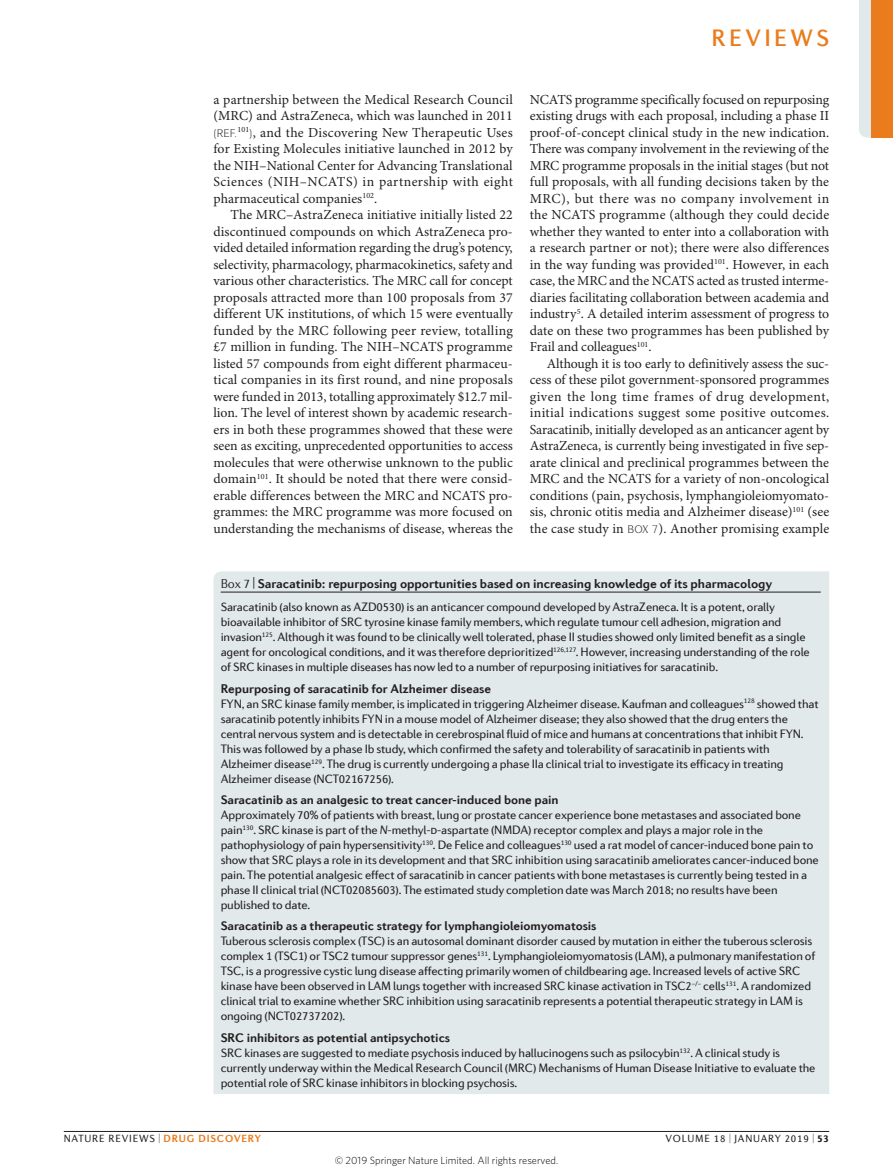
<style>
.page{position:relative;width:893px;height:1174px;background:#fff}
.page>*{position:absolute;margin:0;border:0;box-sizing:border-box;transform-origin:0 0}
.t1{font:500 24px "Diverda Sans Com";letter-spacing:.14em;color:#ea7c1d}
.Body_text{font:13.8px/16.5px "Minion Pro";letter-spacing:.005em;color:#231f20;text-align:justify}
.Body_text-2{font:13.8px "Minion Pro";letter-spacing:.03em;color:#231f20}
.Box_title{font:700 13.05px "Diverda Sans Com";letter-spacing:-.005em;color:#231f20}
.Box_subhead_1{font:700 12.75px "Diverda Sans Com";letter-spacing:-.005em;color:#231f20}
.Box_first{font:12.3px/15px "Diverda Sans Com";letter-spacing:-.015em;color:#231f20}
.t2{font:10.5px "Diverda Sans Com";letter-spacing:.075em;color:#231f20}
.t3{font:300 10.5px "Whitney";color:#000}
.s1{font-weight:300}
.s2{font-family:"Diverda Sans Com Regular 2"}
.s3{font-style:italic}
.s4{font-weight:700;color:#ea7c1d}
.s5{font-weight:900}
</style>
<div class="page">
<hr style="left:64px;top:1131px;width:765px;height:1px;background:#231f20">
<div style="left:213px;top:571px;width:616px;height:523px;background:#e1e9ea"></div>
<hr style="left:221px;top:592px;width:600px;height:1px;background:#231f20">
<svg style="left:859px;top:0;width:13px;height:138px;background:#e2e0da"></svg>
<div style="left:872px;top:0;width:21px;height:138px;background:#ea7c1d"></div>
<h1 class="t1" style="left:711px;top:24px;width:119px">REVIEWS</h1>
<p class="Body_text" style="left:213px;top:92px;width:301px">a partnership between the Medical Research Council</p>
<p class="Body_text" style="left:213px;top:108px;width:301px">(MRC) and AstraZeneca, which was launched in 2011</p>
<p class="Body_text" style="left:237px;top:125px;width:277px"><sup>101</sup> , and the Discovering New Therapeutic Uses</p>
<p class="Body_text" style="left:213px;top:141px;width:301px">for Existing Molecules initiative launched in 2012 by</p>
<p class="Body_text" style="left:213px;top:158px;width:301px">the NIH–National Center for Advancing Translational</p>
<p class="Body_text-2" style="left:213px;top:174px;width:301px">Sciences (NIH–NCATS) in partnership with eight</p>
<p class="Body_text" style="left:213px;top:191px;width:165px">pharmaceutical companies<sup>102</sup>.</p>
<p class="Body_text" style="left:213px;top:207px;width:301px;text-indent:17px">The MRC–AstraZeneca initiative initially listed 22 discontinued compounds on which AstraZeneca pro‑ vided detailed information regarding the drug’s potency, selectivity, pharmacology, pharmacokinetics, safety and various other characteristics. The MRC call for concept proposals attracted more than 100 proposals from 37 different UK institutions, of which 15 were eventually funded by the MRC following peer review, totalling £7 million in funding. The NIH–NCATS programme listed 57 compounds from eight different pharmaceu‑ tical companies in its first round, and nine proposals were funded in 2013, totalling approximately $12.7 mil‑ lion. The level of interest shown by academic research‑ ers in both these programmes showed that these were seen as exciting, unprecedented opportunities to access molecules that were otherwise unknown to the public domain<sup>101</sup>. It should be noted that there were consid‑ erable differences between the MRC and NCATS pro‑ grammes: the MRC programme was more focused on understanding the mechanisms of disease, whereas the</p>
<p class="Body_text" style="left:530px;top:92px;width:301px">NCATS programme specifically focused on repurposing existing drugs with each proposal, including a phase II proof-of-concept clinical study in the new indication.<br>There was company involvement in the reviewing of the MRC programme proposals in the initial stages (but not full proposals, with all funding decisions taken by the MRC), but there was no company involvement in the NCATS programme (although they could decide whether they wanted to enter into a collaboration with a research partner or not); there were also differences in the way funding was provided<sup>101</sup>. However, in each case, the MRC and the NCATS acted as trusted interme‑ diaries facilitating collaboration between academia and industry<sup>5</sup>. A detailed interim assessment of progress to date on these two programmes has been published by Frail and colleagues<sup>101</sup>.</p>
<p class="Body_text" style="left:530px;top:356px;width:301px;text-indent:17px">Although it is too early to definitively assess the suc‑ cess of these pilot government-sponsored programmes given the long time frames of drug development, initial indications suggest some positive outcomes.<br>Saracatinib, initially developed as an anticancer agent by AstraZeneca, is currently being investigated in five sep‑ arate clinical and preclinical programmes between the MRC and the NCATS for a variety of non-oncological conditions (pain, psychosis, lymphangioleiomyomato‑ sis, chronic otitis media and Alzheimer disease)<sup>101</sup> (see the case study in</p>
<p class="Body_text" style="left:658px;top:521px;width:172px">). Another promising example</p>
<p class="Box_title" style="left:221px;top:575px;width:553px"><span class="s1">Box 7 |</span> Saracatinib: repurposing opportunities based on increasing knowledge of its pharmacology</p>
<p class="Box_first" style="left:221px;top:599px;width:591px">Saracatinib (also known as AZD0530) is an anticancer compound developed by AstraZeneca. It is a potent, orally bioavailable inhibitor of SRC tyrosine kinase family members, which regulate tumour cell adhesion, migration and invasion<sup>125</sup><span class="s2">. Although it was found to be clinically well tolerated, phase II studies showed only limited benefit as a single </span>agent for oncological conditions, and it was therefore deprioritized<sup>126,127</sup>. However, increasing understanding of the role of SRC kinases in multiple diseases has now led to a number of repurposing initiatives for saracatinib.</p>
<p class="Box_subhead_1" style="left:221px;top:680px;width:272px">Repurposing of saracatinib for Alzheimer disease</p>
<p class="Box_first" style="left:221px;top:696px;width:600px">FYN, an SRC kinase family member, is implicated in triggering Alzheimer disease. Kaufman and colleagues<sup>128</sup> showed that saracatinib potently inhibits FYN in a mouse model of Alzheimer disease; they also showed that the drug enters the central nervous system and is detectable in cerebrospinal fluid of mice and humans at concentrations that inhibit FYN.<br><span class="s2">This was followed by a phase Ib study, which confirmed the safety and tolerability of saracatinib in patients with </span>Alzheimer disease<sup>129</sup><span class="s2">. The drug is currently undergoing a phase IIa clinical trial to investigate its efficacy in treating </span>Alzheimer disease (NCT02167256).</p>
<p class="Box_subhead_1" style="left:221px;top:792px;width:339px">Saracatinib as an analgesic to treat cancer-induced bone pain</p>
<p class="Box_first" style="left:221px;top:807px;width:600px">Approximately 70% of patients with breast, lung or prostate cancer experience bone metastases and associated bone pain<sup>130</sup>. SRC kinase is part of the <span class="s3">N</span>‑methyl-<span class="s2">d‑</span>aspartate (NMDA) receptor complex and plays a major role in the pathophysiology of pain hypersensitivity<sup>130</sup>. De Felice and colleagues<sup>130</sup> used a rat model of cancer-induced bone pain to show that SRC plays a role in its development and that SRC inhibition using saracatinib ameliorates cancer-induced bone pain. The potential analgesic effect of saracatinib in cancer patients with bone metastases is currently being tested in a <span class="s2">phase II clinical trial (NCT02085603). The estimated study completion date was March 2018; no results have been </span>published to date.</p>
<p class="Box_subhead_1" style="left:221px;top:918px;width:377px">Saracatinib as a therapeutic strategy for lymphangioleiomyomatosis</p>
<p class="Box_first" style="left:221px;top:933px;width:596px">Tuberous sclerosis complex (TSC) is an autosomal dominant disorder caused by mutation in either the tuberous sclerosis complex 1 (TSC1) or TSC2 tumour suppressor genes<sup>131</sup>. Lymphangioleiomyomatosis (LAM), a pulmonary manifestation of TSC, is a progressive cystic lung disease affecting primarily women of childbearing age. Increased levels of active SRC kinase have been observed in LAM lungs together with increased SRC kinase activation in TSC2<sup>−/−</sup> cells<sup>131</sup>. A randomized clinical trial to examine whether SRC inhibition using saracatinib represents a potential therapeutic strategy in LAM is ongoing (NCT02737202).</p>
<p class="Box_subhead_1" style="left:221px;top:1030px;width:231px">SRC inhibitors as potential antipsychotics</p>
<p class="Box_first" style="left:221px;top:1045px;width:596px">SRC kinases are suggested to mediate psychosis induced by hallucinogens such as psilocybin<sup>132</sup>. A clinical study is currently underway within the Medical Research Council (MRC) Mechanisms of Human Disease Initiative to evaluate the potential role of SRC kinase inhibitors in blocking psychosis.</p>
<p class="t2" style="left:64px;top:1132px;width:199px">NATURE REVIEWS | <span class="s4">DRUG DISCOVERY</span></p>
<p class="t2" style="left:665px;top:1132px;width:165px">VOLUME 18 | JANUARY 2019 | <span class="s5">53</span></p>
<p class="t3" style="left:335px;top:1153px;width:225px">© 2019 Springer Nature Limited. All rights reserved.</p>
</div>
